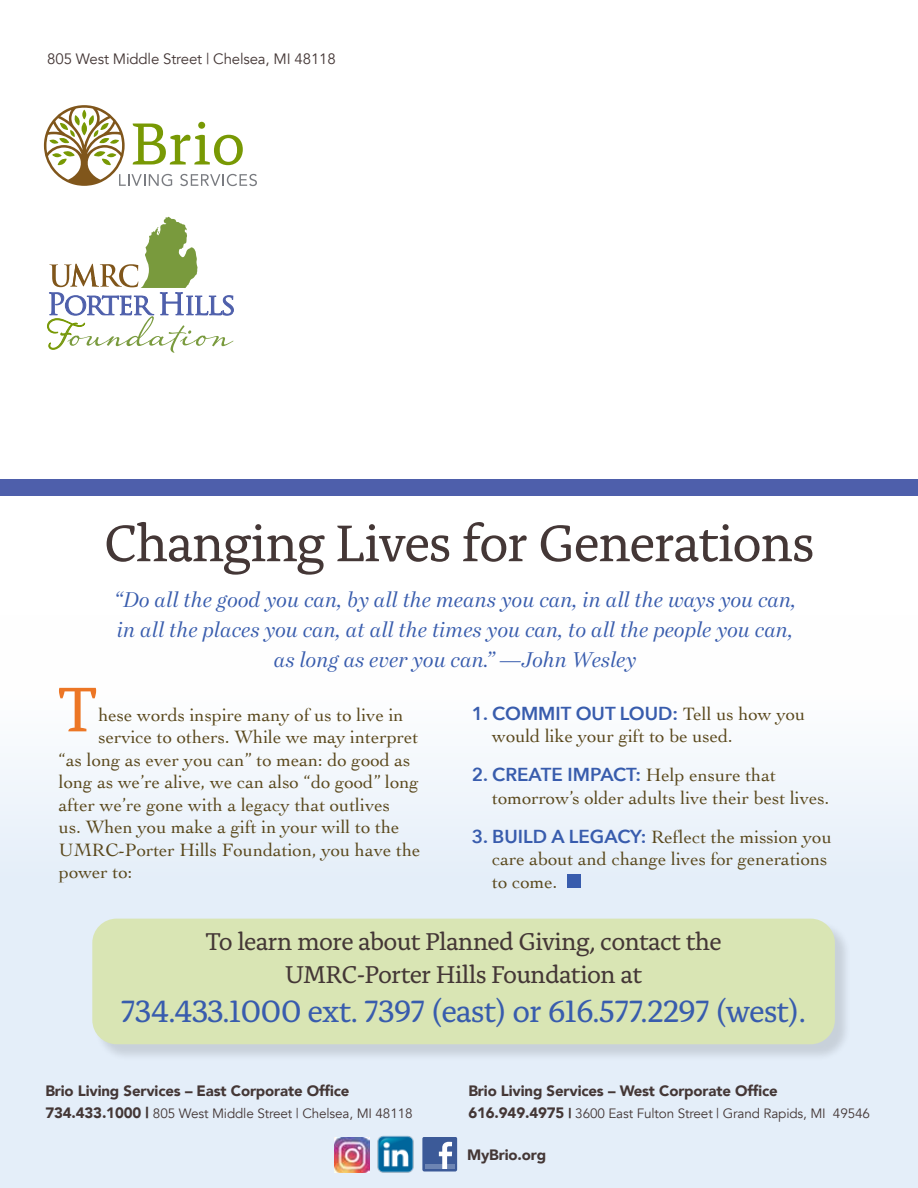
<style>
.page{position:relative;width:918px;height:1188px;background:#fff}
.page>*{position:absolute;margin:0;border:0;box-sizing:border-box;transform-origin:0 0}
.t1{font:66.15px "Alda OTCEV";color:#ec7625}
.t2{font:54px "Alda OTCEV";letter-spacing:-.03em;color:#443736}
.t3{font:32.4px "Alda OTCEV";letter-spacing:-.03em;color:#385cad}
.t4{font:25.5px/33px "Alda OTCEV";letter-spacing:-.03em;color:#443736;text-align:center}
.t5{font:italic 21px/30px "Bressay Display";color:#385cad;text-align:center}
.t6{font:18.75px/22.5px "Cochin";color:#5a481c}
.t7{font:600 18.75px "Avenir Next";color:#385cad}
.t8{font:900 15px "Avenir LT";letter-spacing:-.01em;color:#443736}
.t9{font:15px "Avenir";letter-spacing:-.01em;color:#443736}
.t10{font:13.5px "Avenir";letter-spacing:-.01em;color:#443736}
.s1{font-family:"Cochin";font-weight:400;color:#5a481c}
.s2{font-family:"Avenir Next";font-weight:600;color:#385cad}
.s3{font-family:"Avenir LT";font-weight:900;font-size:15px}
.s4{font-family:"Avenir LT";font-weight:900}
</style>
<div class="page">
<svg style="left:44px;top:105px;width:213px;height:81px"></svg>
<div style="left:0;top:616px;width:918px;height:572px;background:linear-gradient(to bottom,#fbfcfd,#dce9f7)"></div>
<div style="left:0;top:479px;width:918px;height:16px;background:#4e5fab"></div>
<img style="left:372px;top:1131px;width:47px;height:47px">
<div style="left:422px;top:1137px;width:35px;height:34px;background:#3c5a98;border-radius:2px"></div>
<div style="left:425px;top:1164px;width:30px;height:5px;background:#6d85b3"></div>
<svg style="left:439px;top:1142px;width:13px;height:27px"></svg>
<img style="left:334px;top:1138px;width:35px;height:34px">
<svg style="left:47px;top:217px;width:187px;height:136px"></svg>
<div style="left:567px;top:874px;width:14px;height:14px;background:#385cad"></div>
<div style="left:94px;top:920px;width:758px;height:141px;background:#000;opacity:.35"></div>
<div style="left:92px;top:919px;width:743px;height:125px;background:#d9e5b4;border-radius:24px"></div>
<p class="t9" style="left:47px;top:50px;width:290px">805 West Middle Street | Chelsea, MI 48118</p>
<h2 class="t2" style="left:104px;top:503px;width:713px">Changing Lives for Generations</h2>
<p class="t5" style="left:114px;top:585px;width:684px">“Do all the good you can, by all the means you can, in all the ways you can, in all the places you can, at all the times you can, to all the people you can, as long as ever you can.” —John Wesley</p>
<h1 class="t1" style="left:57px;top:660px;width:43px">T</h1>
<p class="t6" style="left:98px;top:703px;width:307px">hese words inspire many of us to live in</p>
<p class="t6" style="left:98px;top:725px;width:321px">service to others. While we may interpret</p>
<p class="t6" style="left:59px;top:748px;width:353px">“as long as ever you can” to mean: do good as</p>
<p class="t6" style="left:59px;top:770px;width:362px">long as we’re alive, we can also “do good” long</p>
<p class="t6" style="left:59px;top:793px;width:333px">after we’re gone with a legacy that outlives</p>
<p class="t6" style="left:59px;top:815px;width:342px">us. When you make a gift in your will to the</p>
<p class="t6" style="left:59px;top:838px;width:363px">UMRC-Porter Hills Foundation, you have the</p>
<p class="t6" style="left:59px;top:860px;width:75px">power to:</p>
<p class="t7" style="left:472px;top:697px;width:335px">1. COMMIT OUT LOUD: <span class="s1">Tell us how you</span></p>
<p class="t6" style="left:492px;top:724px;width:242px">would like your gift to be used.</p>
<p class="t7" style="left:472px;top:759px;width:306px">2. CREATE IMPACT: <span class="s1">Help ensure that</span></p>
<p class="t6" style="left:492px;top:786px;width:339px">tomorrow’s older adults live their best lives.</p>
<p class="t6" style="left:492px;top:825px;width:341px;text-indent:-20px"><span class="s2">3. BUILD A LEGACY:</span> Reflect the mission you care about and change lives for generations to come.</p>
<h3 class="t4" style="left:205px;top:923px;width:518px">To learn more about Planned Giving, contact the<br>UMRC-Porter Hills Foundation at</h3>
<h3 class="t3" style="left:121px;top:987px;width:687px">734.433.1000 ext. 7397 (east) or 616.577.2297 (west).</h3>
<p class="t8" style="left:45px;top:1082px;width:306px">Brio Living Services – East Corporate Office</p>
<p class="t10" style="left:45px;top:1106px;width:369px"><span class="s3">734.433.1000 |</span> 805 West Middle Street | Chelsea, MI 48118</p>
<p class="t8" style="left:468px;top:1082px;width:311px">Brio Living Services – West Corporate Office</p>
<p class="t10" style="left:468px;top:1106px;width:403px"><span class="s3">616.949.4975</span> <span class="s4">|</span> 3600 East Fulton Street | Grand Rapids, MI 49546</p>
<p class="t8" style="left:467px;top:1146px;width:81px">MyBrio.org</p>
</div>
